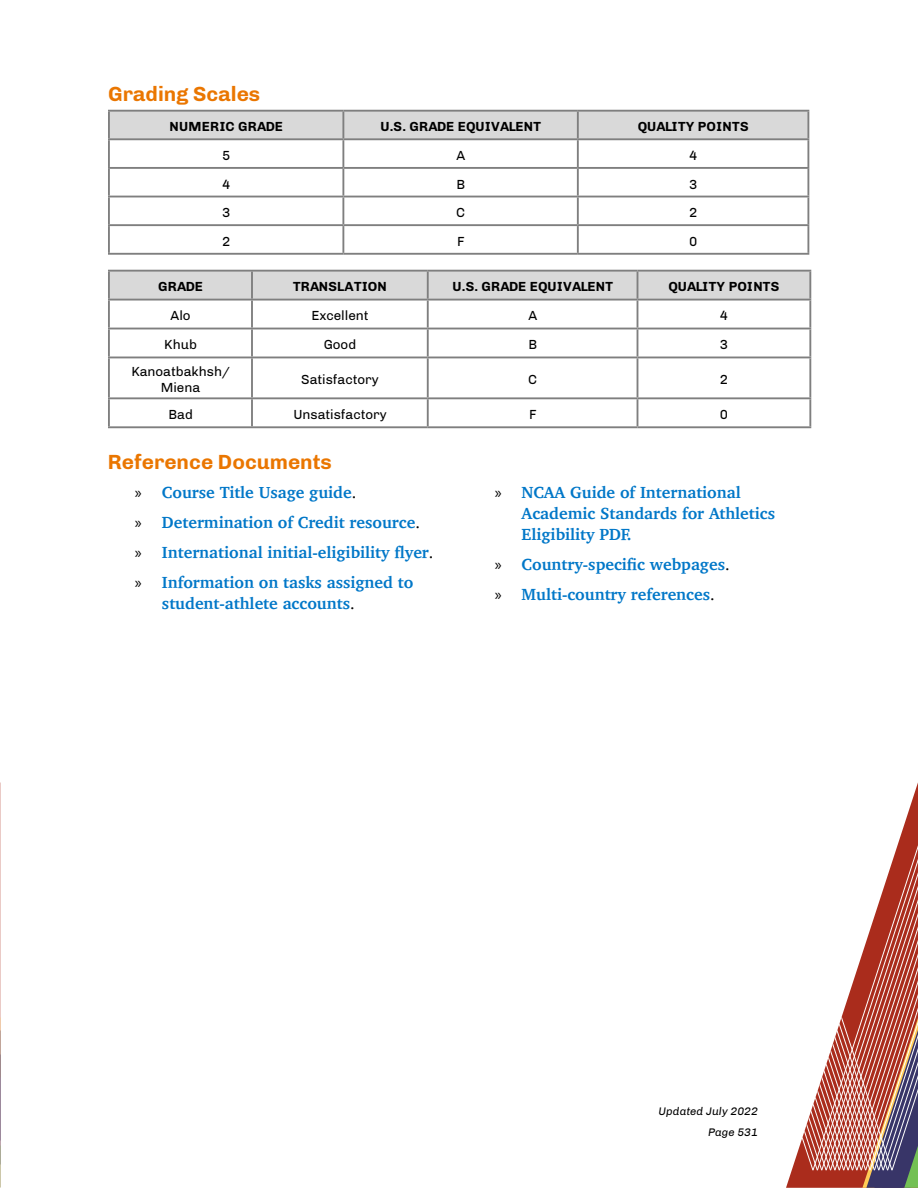
<style>
.page{position:relative;width:918px;height:1188px;background:#fff}
.page>*{position:absolute;margin:0;border:0;box-sizing:border-box;transform-origin:0 0}
.t1{font:700 21px "Chivo";color:#ea7600}
.t2{font:700 16.5px/30px "Charter";color:#0077c8}
.t3{font:700 13.5px "Chivo";letter-spacing:.02em;color:#000}
.t4{font:13.5px/16.2px "Chivo";color:#000;text-align:center}
.t5{font:italic 11.25px/21px "Chivo";color:#000;text-align:right}
.s1{font-family:"Myriad Pro";font-weight:400;color:#000}
.s2{font-weight:400;color:#000}
</style>
<div class="page">
<svg style="left:786px;top:782px;width:132px;height:406px"></svg>
<svg style="left:0;top:782px;width:1px;height:389px"></svg>
<div style="left:110px;top:112px;width:697px;height:26px;background:#d9d9d9"></div>
<hr style="left:108px;top:110px;width:235px;height:2px;background:#7f7f7f">
<hr style="left:108px;top:112px;width:2px;height:26px;background:#7f7f7f">
<hr style="left:343px;top:110px;width:235px;height:2px;background:#7f7f7f">
<hr style="left:578px;top:110px;width:231px;height:2px;background:#7f7f7f">
<hr style="left:807px;top:112px;width:2px;height:26px;background:#7f7f7f">
<hr style="left:108px;top:138px;width:235px;height:2px;background:#7f7f7f">
<hr style="left:343px;top:138px;width:235px;height:2px;background:#7f7f7f">
<hr style="left:578px;top:138px;width:231px;height:2px;background:#7f7f7f">
<hr style="left:108px;top:167px;width:235px;height:2px;background:#7f7f7f">
<hr style="left:108px;top:169px;width:2px;height:27px;background:#7f7f7f">
<hr style="left:343px;top:167px;width:235px;height:2px;background:#7f7f7f">
<hr style="left:578px;top:167px;width:231px;height:2px;background:#7f7f7f">
<hr style="left:807px;top:169px;width:2px;height:27px;background:#7f7f7f">
<hr style="left:108px;top:196px;width:235px;height:1px;background:#7f7f7f">
<hr style="left:108px;top:197px;width:2px;height:27px;background:#7f7f7f">
<hr style="left:343px;top:196px;width:235px;height:1px;background:#7f7f7f">
<hr style="left:578px;top:196px;width:231px;height:1px;background:#7f7f7f">
<hr style="left:807px;top:197px;width:2px;height:27px;background:#7f7f7f">
<hr style="left:108px;top:224px;width:235px;height:2px;background:#7f7f7f">
<hr style="left:343px;top:224px;width:235px;height:2px;background:#7f7f7f">
<hr style="left:578px;top:224px;width:231px;height:2px;background:#7f7f7f">
<hr style="left:342px;top:112px;width:2px;height:26px;background:#7f7f7f">
<hr style="left:577px;top:112px;width:2px;height:26px;background:#7f7f7f">
<hr style="left:108px;top:140px;width:2px;height:27px;background:#7f7f7f">
<hr style="left:342px;top:140px;width:2px;height:27px;background:#7f7f7f">
<hr style="left:577px;top:140px;width:2px;height:27px;background:#7f7f7f">
<hr style="left:807px;top:140px;width:2px;height:27px;background:#7f7f7f">
<hr style="left:342px;top:169px;width:2px;height:27px;background:#7f7f7f">
<hr style="left:577px;top:169px;width:2px;height:27px;background:#7f7f7f">
<hr style="left:342px;top:197px;width:2px;height:27px;background:#7f7f7f">
<hr style="left:577px;top:197px;width:2px;height:27px;background:#7f7f7f">
<hr style="left:108px;top:226px;width:2px;height:27px;background:#7f7f7f">
<hr style="left:342px;top:226px;width:2px;height:27px;background:#7f7f7f">
<hr style="left:577px;top:226px;width:2px;height:27px;background:#7f7f7f">
<hr style="left:807px;top:226px;width:2px;height:27px;background:#7f7f7f">
<hr style="left:108px;top:253px;width:235px;height:2px;background:#7f7f7f">
<hr style="left:343px;top:253px;width:235px;height:2px;background:#7f7f7f">
<hr style="left:578px;top:253px;width:231px;height:2px;background:#7f7f7f">
<hr style="left:108px;top:270px;width:144px;height:2px;background:#7f7f7f">
<hr style="left:108px;top:272px;width:2px;height:27px;background:#7f7f7f">
<hr style="left:252px;top:270px;width:176px;height:2px;background:#7f7f7f">
<hr style="left:428px;top:270px;width:209px;height:2px;background:#7f7f7f">
<hr style="left:637px;top:270px;width:174px;height:2px;background:#7f7f7f">
<hr style="left:809px;top:272px;width:2px;height:27px;background:#7f7f7f">
<hr style="left:108px;top:299px;width:144px;height:2px;background:#7f7f7f">
<hr style="left:637px;top:299px;width:174px;height:2px;background:#7f7f7f">
<hr style="left:108px;top:328px;width:144px;height:1px;background:#7f7f7f">
<hr style="left:108px;top:329px;width:2px;height:28px;background:#7f7f7f">
<hr style="left:637px;top:328px;width:174px;height:1px;background:#7f7f7f">
<hr style="left:809px;top:329px;width:2px;height:28px;background:#7f7f7f">
<hr style="left:108px;top:357px;width:144px;height:1px;background:#7f7f7f">
<hr style="left:108px;top:358px;width:2px;height:39px;background:#7f7f7f">
<hr style="left:252px;top:357px;width:176px;height:1px;background:#7f7f7f">
<hr style="left:428px;top:357px;width:209px;height:1px;background:#7f7f7f">
<hr style="left:637px;top:357px;width:174px;height:1px;background:#7f7f7f">
<hr style="left:809px;top:358px;width:2px;height:39px;background:#7f7f7f">
<hr style="left:108px;top:397px;width:144px;height:2px;background:#7f7f7f">
<hr style="left:252px;top:397px;width:176px;height:2px;background:#7f7f7f">
<hr style="left:428px;top:397px;width:209px;height:2px;background:#7f7f7f">
<hr style="left:637px;top:397px;width:174px;height:2px;background:#7f7f7f">
<hr style="left:108px;top:301px;width:2px;height:27px;background:#7f7f7f">
<hr style="left:809px;top:301px;width:2px;height:27px;background:#7f7f7f">
<svg style="left:109px;top:271px;width:701px;height:86px"></svg>
<hr style="left:251px;top:358px;width:2px;height:39px;background:#7f7f7f">
<hr style="left:427px;top:358px;width:2px;height:39px;background:#7f7f7f">
<hr style="left:637px;top:358px;width:1px;height:39px;background:#7f7f7f">
<hr style="left:108px;top:399px;width:2px;height:27px;background:#7f7f7f">
<hr style="left:251px;top:399px;width:2px;height:27px;background:#7f7f7f">
<hr style="left:427px;top:399px;width:2px;height:27px;background:#7f7f7f">
<svg style="left:637px;top:399px;width:1px;height:27px"></svg>
<hr style="left:809px;top:399px;width:2px;height:27px;background:#7f7f7f">
<hr style="left:108px;top:426px;width:144px;height:2px;background:#7f7f7f">
<hr style="left:252px;top:426px;width:176px;height:2px;background:#7f7f7f">
<hr style="left:428px;top:426px;width:209px;height:2px;background:#7f7f7f">
<hr style="left:637px;top:426px;width:174px;height:2px;background:#7f7f7f">
<p class="t1" style="left:108px;top:77px;width:154px">Grading Scales</p>
<p class="t3" style="left:169px;top:116px;width:115px">NUMERIC GRADE</p>
<p class="t3" style="left:380px;top:116px;width:162px">U.S. GRADE EQUIVALENT</p>
<p class="t3" style="left:638px;top:116px;width:112px">QUALITY POINTS</p>
<p class="t4" style="left:222px;top:146px;width:10px">5</p>
<p class="t4" style="left:456px;top:146px;width:10px">A</p>
<p class="t4" style="left:689px;top:146px;width:10px">4</p>
<p class="t4" style="left:222px;top:175px;width:10px">4</p>
<p class="t4" style="left:456px;top:175px;width:10px">B</p>
<p class="t4" style="left:689px;top:175px;width:10px">3</p>
<p class="t4" style="left:222px;top:204px;width:10px">3</p>
<p class="t4" style="left:456px;top:204px;width:10px">C</p>
<p class="t4" style="left:689px;top:204px;width:10px">2</p>
<p class="t4" style="left:222px;top:232px;width:10px">2</p>
<p class="t4" style="left:457px;top:232px;width:9px">F</p>
<p class="t4" style="left:689px;top:232px;width:10px">0</p>
<p class="t3" style="left:158px;top:276px;width:46px">GRADE</p>
<p class="t3" style="left:293px;top:276px;width:95px">TRANSLATION</p>
<p class="t3" style="left:452px;top:276px;width:162px">U.S. GRADE EQUIVALENT</p>
<p class="t3" style="left:668px;top:276px;width:112px">QUALITY POINTS</p>
<p class="t4" style="left:171px;top:307px;width:22px">Alo</p>
<p class="t4" style="left:312px;top:307px;width:59px">Excellent</p>
<p class="t4" style="left:528px;top:307px;width:10px">A</p>
<p class="t4" style="left:720px;top:307px;width:10px">4</p>
<p class="t4" style="left:164px;top:336px;width:34px">Khub</p>
<p class="t4" style="left:324px;top:336px;width:34px">Good</p>
<p class="t4" style="left:528px;top:336px;width:10px">B</p>
<p class="t4" style="left:720px;top:336px;width:10px">3</p>
<p class="t4" style="left:131px;top:363px;width:100px">Kanoatbakhsh/<br>Miena</p>
<p class="t4" style="left:301px;top:371px;width:79px">Satisfactory</p>
<p class="t4" style="left:528px;top:371px;width:10px">C</p>
<p class="t4" style="left:720px;top:371px;width:10px">2</p>
<p class="t4" style="left:168px;top:406px;width:26px">Bad</p>
<p class="t4" style="left:293px;top:406px;width:95px">Unsatisfactory</p>
<p class="t4" style="left:529px;top:406px;width:9px">F</p>
<p class="t4" style="left:720px;top:406px;width:10px">0</p>
<p class="t1" style="left:108px;top:446px;width:225px">Reference Documents</p>
<p class="t2" style="left:135px;top:477px;width:300px"><span class="s1">»</span> Course Title Usage guide<span class="s2">.<br></span><span class="s1">»</span> Determination of Credit resource<span class="s2">.<br></span><span class="s1">»</span> International initial-eligibility flyer<span class="s2">. </span><span class="s1">»</span> Information on tasks assigned to</p>
<p class="t2" style="left:162px;top:588px;width:194px">student-athlete accounts<span class="s2">.</span></p>
<p class="t2" style="left:522px;top:482px;width:255px;line-height:21px;text-indent:-27px"><span class="s1">»</span> NCAA Guide of International<br>Academic Standards for Athletics<br>Eligibility PDF.</p>
<p class="t2" style="left:495px;top:549px;width:237px"><span class="s1">»</span> Country-specific webpages<span class="s2">. </span><span class="s1">»</span> Multi-country references<span class="s2">.</span></p>
<p class="t5" style="left:659px;top:1100px;width:101px">Updated July 2022<br>Page 531</p>
</div>
